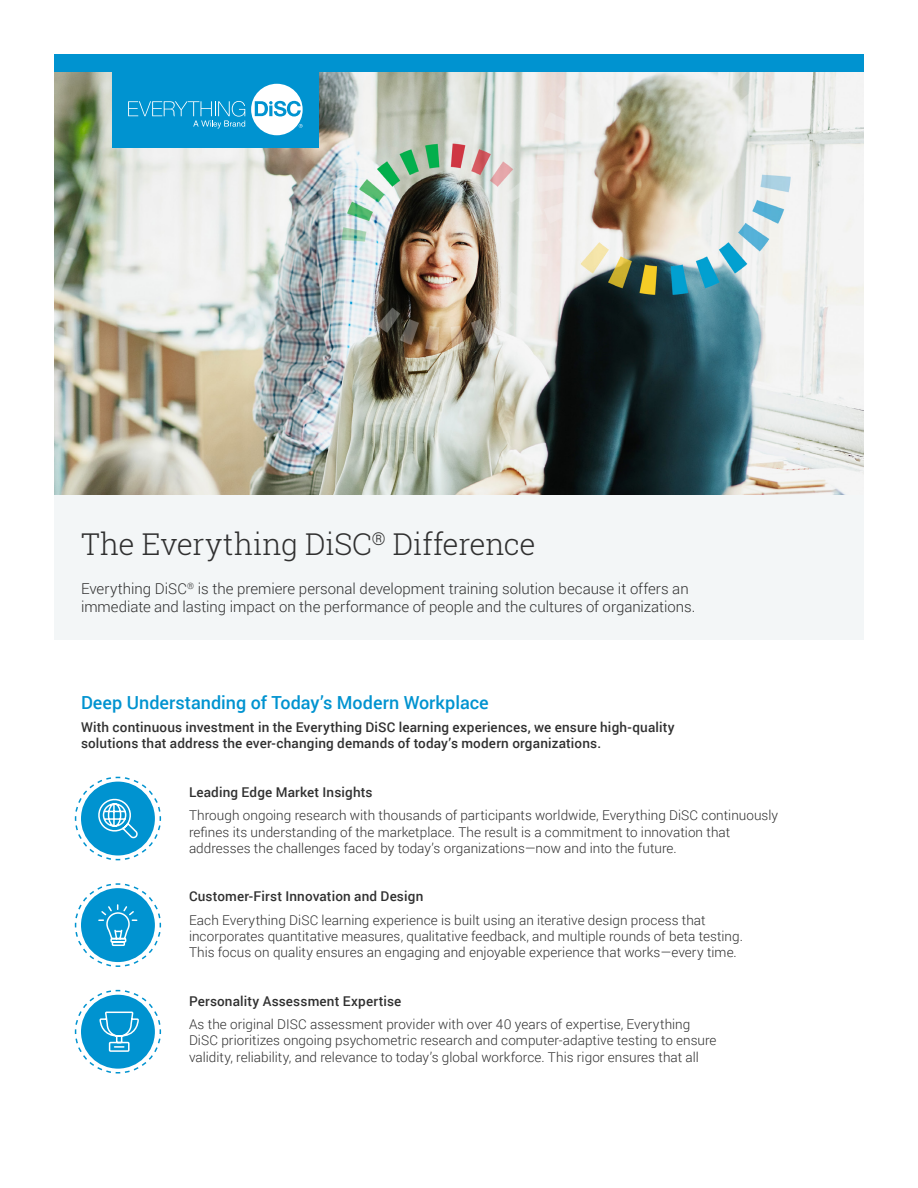
<style>
.page{position:relative;width:918px;height:1188px;background:#fff}
.page>*{position:absolute;margin:0;border:0;box-sizing:border-box;transform-origin:0 0}
.t1{font:300 30.15px "Roboto Slab";letter-spacing:-.01em;color:#303030}
.t2{font:500 18px "Roboto";color:#0093d0}
.t3{font:300 15px/18px "Roboto";color:#303030}
.t4{font:300 13.5px/16.2px "Roboto";letter-spacing:.005em;color:#303030}
.t5{font:500 13.5px/16.2px "Roboto";letter-spacing:.01em;color:#303030}
</style>
<div class="page">
<img style="left:54px;top:71px;width:810px;height:425px">
<div style="left:54px;top:496px;width:810px;height:144px;background:#f3f6f7"></div>
<div style="left:112px;top:54px;width:206px;height:94px;background:#0093d0"></div>
<div style="left:54px;top:54px;width:810px;height:17px;background:#0093d0"></div>
<svg style="left:251px;top:84px;width:52px;height:51px"></svg>
<svg style="left:128px;top:101px;width:117px;height:28px"></svg>
<svg style="left:74px;top:776px;width:88px;height:85px"></svg>
<svg style="left:74px;top:883px;width:88px;height:84px"></svg>
<svg style="left:74px;top:989px;width:88px;height:85px"></svg>
<p class="t1" style="left:81px;top:524px;width:456px">The Everything DiSC<sup>®</sup> Difference</p>
<p class="t3" style="left:81px;top:579px;width:616px">Everything DiSC<sup>®</sup> is the premiere personal development training solution because it offers an immediate and lasting impact on the performance of people and the cultures of organizations.</p>
<p class="t2" style="left:81px;top:690px;width:409px">Deep Understanding of Today’s Modern Workplace</p>
<p class="t5" style="left:81px;top:719px;width:595px">With continuous investment in the Everything DiSC learning experiences, we ensure high-quality solutions that address the ever-changing demands of today’s modern organizations.</p>
<p class="t5" style="left:189px;top:784px;width:185px">Leading Edge Market Insights</p>
<p class="t4" style="left:189px;top:807px;width:591px">Through ongoing research with thousands of participants worldwide, Everything DiSC continuously refines its understanding of the marketplace. The result is a commitment to innovation that addresses the challenges faced by today’s organizations—now and into the future.</p>
<p class="t5" style="left:189px;top:888px;width:236px">Customer-First Innovation and Design</p>
<p class="t4" style="left:189px;top:911px;width:556px">Each Everything DiSC learning experience is built using an iterative design process that incorporates quantitative measures, qualitative feedback, and multiple rounds of beta testing.<br>This focus on quality ensures an engaging and enjoyable experience that works—every time.</p>
<p class="t5" style="left:189px;top:992px;width:214px">Personality Assessment Expertise</p>
<p class="t4" style="left:189px;top:1016px;width:529px">As the original DISC assessment provider with over 40 years of expertise, Everything<br>DiSC prioritizes ongoing psychometric research and computer-adaptive testing to ensure validity, reliability, and relevance to today’s global workforce. This rigor ensures that all</p>
</div>
